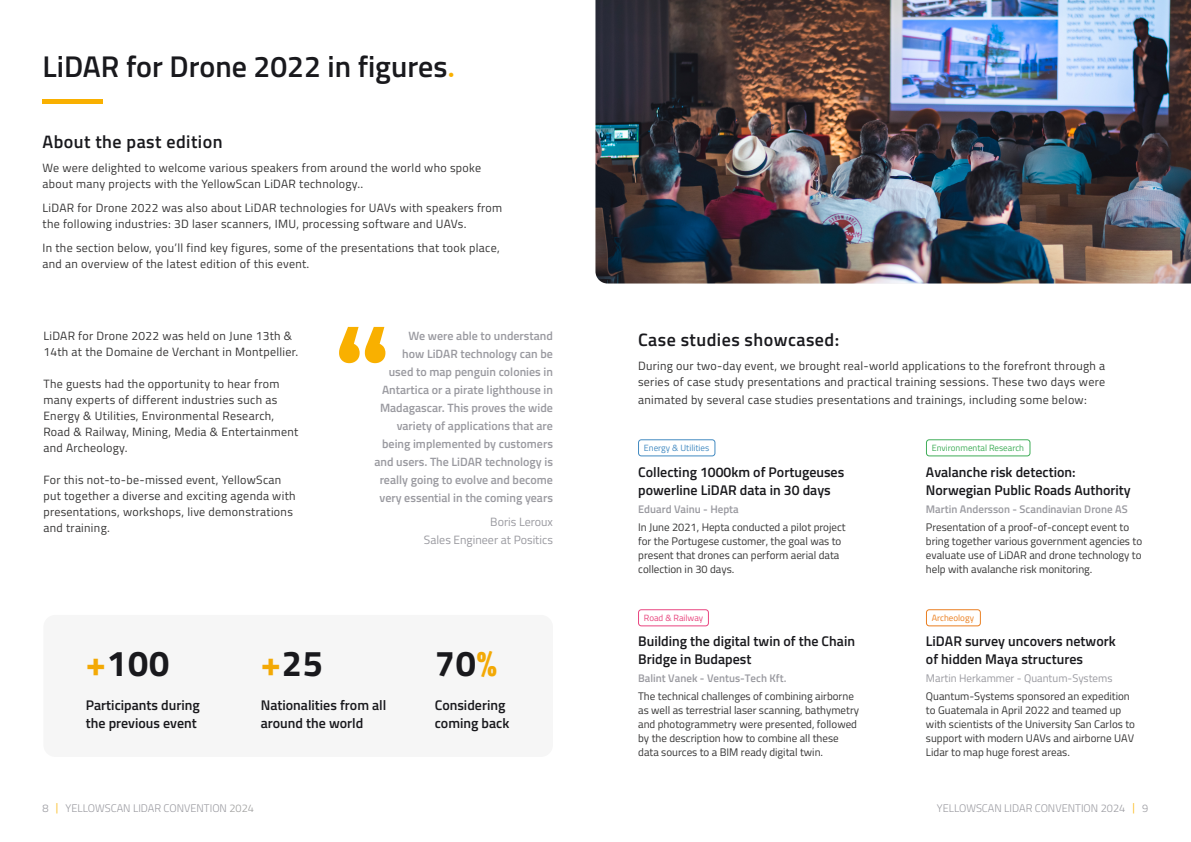
<style>
.page{position:relative;width:1191px;height:842px;background:#fff}
.page>*{position:absolute;margin:0;border:0;box-sizing:border-box;transform-origin:0 0}
.t1{font:700 106.6px "Montserrat";color:#f9b000}
.t2{font:700 36px "Titillium Web";letter-spacing:.025em;color:#19191d}
.t3{font:600 30px "Titillium Web";color:#19191d}
.t4{font:600 18px "Titillium Web";letter-spacing:.025em;color:#19191d}
.t5{font:600 14px/18px "Titillium Web";color:#19191d}
.t6{font:12px/16px "Titillium Web";letter-spacing:.025em;color:#373636}
.t7{font:600 12px/18px "Titillium Web";color:#9a9aa0;text-align:right}
.t8{font:12px/18px "Titillium Web";color:#9a9aa0;text-align:right}
.t9{font:11px/14px "Titillium Web";color:#373636}
.t10{font:600 11px "Titillium Web";color:#9a9aa0}
.t11{font:300 11px "Titillium Web";color:#9a9aa0}
.t12{font:11px "Titillium Web";color:#9a9aa0}
.t13{font:9px "Titillium Web";color:#3fad58}
.t14{font:9px "Titillium Web";color:#428ac1}
.t15{font:9px "Titillium Web";color:#e9457e}
.t16{font:9px "Titillium Web";color:#eb7f1f}
.s1{color:#f9b000}
.s2{color:#f3a905}
.s3{color:#fab303}
.s4{color:#9d9d9c}
</style>
<div class="page">
<hr style="left:43px;top:100px;width:60px;height:4px;background:#f9b000">
<div style="left:926px;top:439px;width:104px;height:17px;border:1px solid #3fad58;border-radius:3px"></div>
<div style="left:926px;top:609px;width:54px;height:17px;border:1px solid #ea7e20;border-radius:3px"></div>
<div style="left:638px;top:439px;width:77px;height:17px;border:1px solid #428ac1;border-radius:3px"></div>
<div style="left:638px;top:609px;width:71px;height:17px;border:1px solid #e94580;border-radius:3px"></div>
<div style="left:43px;top:615px;width:510px;height:142px;background:#f6f6f6;border-radius:12px"></div>
<img style="left:595px;top:0;width:596px;height:283px">
<h3 class="t3" style="left:43px;top:43px;width:413px">LiDAR for Drone 2022 in figures<span class="s1">.</span></h3>
<h3 class="t4" style="left:43px;top:128px;width:181px">About the past edition</h3>
<p class="t6" style="left:43px;top:159px;width:440px">We were delighted to welcome various speakers from around the world who spoke about many projects with the YellowScan LiDAR technology..</p>
<p class="t6" style="left:43px;top:199px;width:461px">LiDAR for Drone 2022 was also about LiDAR technologies for UAVs with speakers from the following industries: 3D laser scanners, IMU, processing software and UAVs.</p>
<p class="t6" style="left:43px;top:239px;width:459px">In the section below, you’ll find key figures, some of the presentations that took place, and an overview of the latest edition of this event.</p>
<h1 class="t1" style="left:389px;top:458px;width:55px;rotate:-180deg">,,</h1>
<h3 class="t4" style="left:638px;top:327px;width:202px">Case studies showcased:</h3>
<p class="t6" style="left:638px;top:358px;width:468px">During our two-day event, we brought real-world applications to the forefront through a series of case study presentations and practical training sessions. These two days were</p>
<p class="t6" style="left:638px;top:392px;width:450px">animated by several case studies presentations and trainings, including some below:</p>
<p class="t13" style="left:931px;top:441px;width:94px">Environmental Research</p>
<p class="t5" style="left:926px;top:462px;width:206px">Avalanche risk detection:<br>Norwegian Public Roads Authority</p>
<p class="t10" style="left:926px;top:501px;width:203px">Martin Andersson - Scandinavian Drone AS</p>
<p class="t9" style="left:926px;top:519px;width:218px">Presentation of a proof-of-concept event to bring together various government agencies to evaluate use of LiDAR and drone technology to help with avalanche risk monitoring.</p>
<p class="t16" style="left:931px;top:611px;width:44px">Archeology</p>
<p class="t5" style="left:926px;top:632px;width:191px">LiDAR survey uncovers network of hidden Maya structures</p>
<p class="t12" style="left:926px;top:670px;width:188px">Martin Herkammer - Quantum-Systems</p>
<p class="t9" style="left:926px;top:689px;width:210px">Quantum-Systems sponsored an expedition to Guatemala in April 2022 and teamed up with scientists of the University San Carlos to support with modern UAVs and airborne UAV Lidar to map huge forest areas.</p>
<p class="t6" style="left:43px;top:327px;width:256px">LiDAR for Drone 2022 was held on June 13th &amp;<br>14th at the Domaine de Verchant in Montpellier.</p>
<p class="t6" style="left:43px;top:375px;width:257px">The guests had the opportunity to hear from many experts of different industries such as Energy &amp; Utilities, Environmental Research, Road &amp; Railway, Mining, Media &amp; Entertainment and Archeology.</p>
<p class="t6" style="left:43px;top:471px;width:254px">For this not-to-be-missed event, YellowScan put together a diverse and exciting agenda with presentations, workshops, live demonstrations and training.</p>
<p class="t7" style="left:374px;top:326px;width:180px">We were able to understand<br>how LiDAR technology can be used to map penguin colonies in<br>Antartica or a pirate lighthouse in<br>Madagascar. This proves the wide variety of applications that are being implemented by customers and users. The LiDAR technology is really going to evolve and become very essential in the coming years</p>
<p class="t8" style="left:424px;top:512px;width:130px">Boris Leroux<br>Sales Engineer at Positics</p>
<p class="t14" style="left:644px;top:441px;width:67px">Energy &amp; Utilities</p>
<p class="t5" style="left:638px;top:462px;width:208px">Collecting 1000km of Portugeuses powerline LiDAR data in 30 days</p>
<p class="t10" style="left:638px;top:501px;width:102px">Eduard Vainu - Hepta</p>
<p class="t9" style="left:638px;top:519px;width:209px">In June 2021, Hepta conducted a pilot project for the Portugese customer, the goal was to present that drones can perform aerial data collection in 30 days.</p>
<p class="t15" style="left:644px;top:611px;width:61px">Road &amp; Railway</p>
<p class="t5" style="left:638px;top:632px;width:218px">Building the digital twin of the Chain<br>Bridge in Budapest</p>
<p class="t10" style="left:638px;top:670px;width:150px">Balint Vanek - Ventus-Tech Kft.</p>
<p class="t9" style="left:638px;top:689px;width:222px">The technical challenges of combining airborne as well as terrestrial laser scanning, bathymetry and photogrammetry were presented, followed by the description how to combine all these data sources to a BIM ready digital twin.</p>
<h2 class="t2" style="left:435px;top:635px;width:64px">70<span class="s2">%</span></h2>
<p class="t5" style="left:435px;top:696px;width:76px">Considering coming back</p>
<h2 class="t2" style="left:86px;top:635px;width:85px"><span class="s2">+</span>100</h2>
<p class="t5" style="left:86px;top:696px;width:115px">Participants during the previous event</p>
<h2 class="t2" style="left:261px;top:635px;width:64px"><span class="s2">+</span>25</h2>
<p class="t5" style="left:261px;top:696px;width:127px">Nationalities from all around the world</p>
<p class="t11" style="left:43px;top:800px;width:213px">8 <span class="s3">|</span> YELLOWSCAN LIDAR CONVENTION <span class="s4">2024</span></p>
<p class="t11" style="left:937px;top:800px;width:213px">YELLOWSCAN LIDAR CONVENTION 2024 <span class="s3">|</span> 9</p>
</div>
